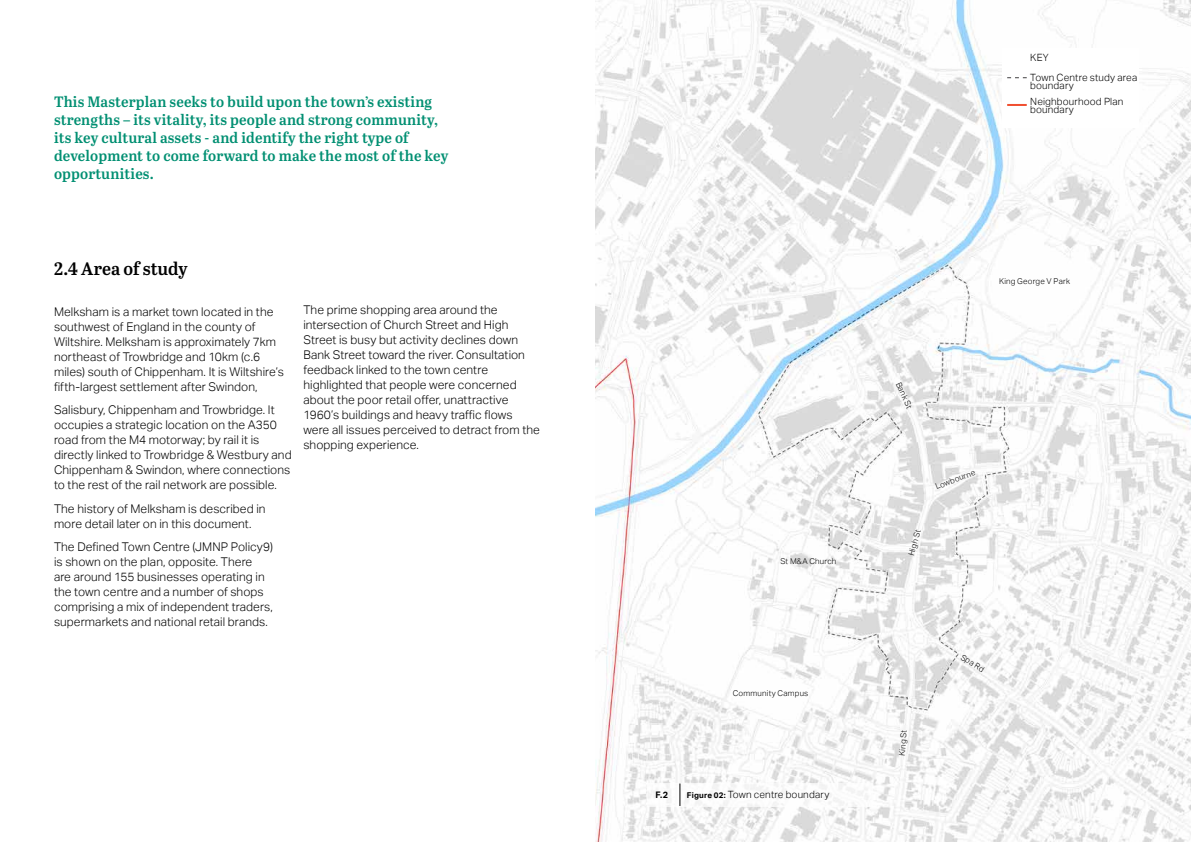
<style>
.page{position:relative;width:1191px;height:842px;background:#fff}
.page>*{position:absolute;margin:0;border:0;box-sizing:border-box;transform-origin:0 0}
.t1{font:18px "Abril Titling Sb";letter-spacing:-.01em;color:#000}
.t2{font:15px/18px "Abril Titling Sb";letter-spacing:.01em;color:#008f72}
.t3{font:300 12px/15px "AECOM Sans";letter-spacing:.005em;color:#000}
.t4{font:300 10px/19.5px "AECOM Sans";letter-spacing:.015em;color:#000}
.t5{font:700 9px "AECOM Sans";color:#000}
.t6{font:300 8px "AECOM Sans";letter-spacing:.025em;color:#000}
.s1{font-weight:700;font-size:8px}
</style>
<div class="page">
<img style="left:595px;top:0;width:596px;height:842px">
<div style="left:1002px;top:49px;width:136px;height:79px;background:#fff"></div>
<div style="left:647px;top:783px;width:225px;height:23px;background:#fff"></div>
<svg style="left:679px;top:783px;width:1px;height:23px"></svg>
<svg style="left:1007px;top:77px;width:19px;height:1px"></svg>
<svg style="left:1007px;top:104px;width:19px;height:2px"></svg>
<p class="t2" style="left:54px;top:92px;width:396px">This Masterplan seeks to build upon the town’s existing strengths – its vitality, its people and strong community, its key cultural assets - and identify the right type of development to come forward to make the most of the key opportunities.</p>
<h1 class="t1" style="left:54px;top:255px;width:135px">2.4 Area of study</h1>
<p class="t3" style="left:54px;top:304px;width:231px">Melksham is a market town located in the southwest of England in the county of Wiltshire. Melksham is approximately 7km northeast of Trowbridge and 10km (c.6 miles) south of Chippenham. It is Wiltshire’s fifth-largest settlement after Swindon,</p>
<p class="t3" style="left:54px;top:402px;width:239px">Salisbury, Chippenham and Trowbridge. It occupies a strategic location on the A350 road from the M4 motorway; by rail it is directly linked to Trowbridge &amp; Westbury and Chippenham &amp; Swindon, where connections to the rest of the rail network are possible.</p>
<p class="t3" style="left:54px;top:501px;width:213px">The history of Melksham is described in more detail later on in this document.</p>
<p class="t3" style="left:54px;top:539px;width:220px">The Defined Town Centre (JMNP Policy9) is shown on the plan, opposite. There<br>are around 155 businesses operating in the town centre and a number of shops comprising a mix of independent traders, supermarkets and national retail brands.</p>
<p class="t3" style="left:303px;top:302px;width:238px">The prime shopping area around the intersection of Church Street and High Street is busy but activity declines down Bank Street toward the river. Consultation feedback linked to the town centre highlighted that people were concerned about the poor retail offer, unattractive 1960’s buildings and heavy traffic flows were all issues perceived to detract from the shopping experience.</p>
<p class="t4" style="left:1030px;top:48px;width:108px">KEY<br>Town Centre study area</p>
<p class="t4" style="left:1030px;top:77px;width:95px;line-height:16.5px">boundary<br>Neighbourhood Plan</p>
<p class="t4" style="left:1030px;top:100px;width:45px">boundary</p>
<p class="t6" style="left:780px;top:557px;width:57px">St M&amp;A Church</p>
<p class="t6" style="left:732px;top:689px;width:77px">Community Campus</p>
<p class="t5" style="left:655px;top:790px;width:14px">F.2</p>
<p class="t4" style="left:687px;top:785px;width:144px"><span class="s1">Figure 02:</span> Town centre boundary</p>
<p class="t6" style="left:999px;top:276px;width:72px">King George V Park</p>
<p class="t6" style="left:902px;top:381px;width:29px;rotate:66deg">Bank St</p>
<p class="t6" style="left:934px;top:482px;width:43px;rotate:-21deg">Lowbourne</p>
<p class="t6" style="left:906px;top:554px;width:28px;rotate:-74deg">High St</p>
<p class="t6" style="left:897px;top:756px;width:28px;rotate:-86deg">King St</p>
<p class="t6" style="left:964px;top:652px;width:27px;rotate:33deg">Spa Rd</p>
</div>
